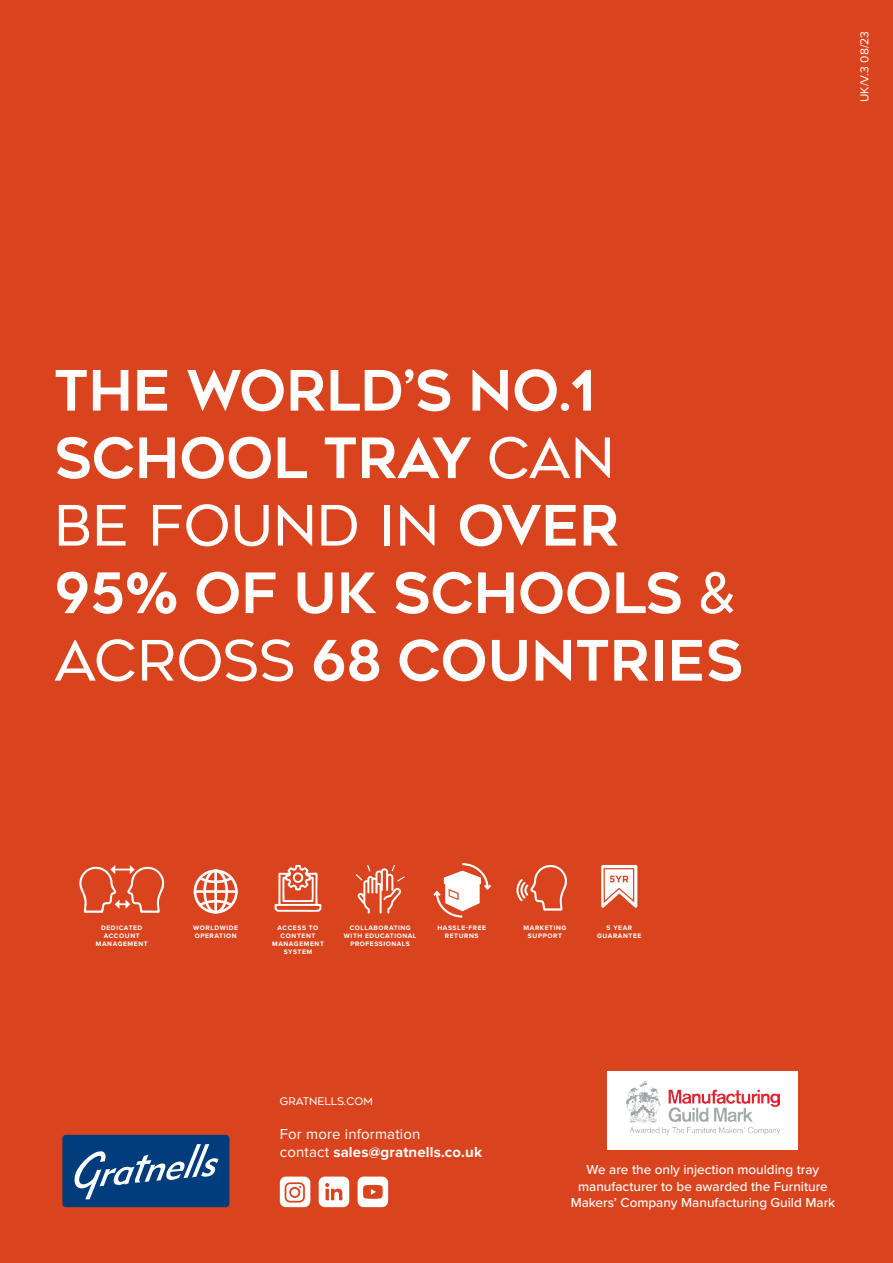
<style>
.page{position:relative;width:893px;height:1263px;background:#d9441e}
.page>*{position:absolute;margin:0;border:0;box-sizing:border-box;transform-origin:0 0}
.t1{font:700 55.5px/67.5px "Geometos Neue";color:#fff}
.t2{font:15px/18px "Proxima Nova";letter-spacing:.01em;color:#fff}
.t3{font:500 13.5px/16.5px "Proxima Nova";color:#fff;text-align:center}
.t4{font:12px "Proxima Nova";color:#fff}
.t5{font:10.5px "Geometos Neue";color:#fff}
.t6{font:700 6.75px/7.9px "Proxima Nova";letter-spacing:.09em;color:#fff;text-align:center}
.s1{font-weight:400}
.s2{font-weight:700}
</style>
<div class="page">
<div style="left:608px;top:1070px;width:190px;height:79px;background:#fff"></div>
<img style="left:626px;top:1082px;width:153px;height:52px">
<svg style="left:79px;top:865px;width:86px;height:48px"></svg>
<svg style="left:356px;top:865px;width:49px;height:48px"></svg>
<svg style="left:433px;top:863px;width:58px;height:54px"></svg>
<svg style="left:516px;top:865px;width:51px;height:45px"></svg>
<svg style="left:275px;top:865px;width:47px;height:47px"></svg>
<svg style="left:601px;top:865px;width:36px;height:43px"></svg>
<svg style="left:194px;top:869px;width:44px;height:44px"></svg>
<hr style="left:214px;top:869px;width:3px;height:44px;background:#fff">
<hr style="left:194px;top:890px;width:44px;height:3px;background:#fff">
<div style="left:62px;top:1135px;width:167px;height:72px;background:#013d7d;border-radius:4px"></div>
<svg style="left:74px;top:1144px;width:144px;height:55px"></svg>
<div style="left:319px;top:1176px;width:30px;height:31px;background:#fff;border-radius:6px"></div>
<svg style="left:325px;top:1183px;width:17px;height:17px"></svg>
<div style="left:358px;top:1176px;width:30px;height:31px;background:#fff;border-radius:6px"></div>
<svg style="left:363px;top:1185px;width:20px;height:14px"></svg>
<div style="left:280px;top:1176px;width:30px;height:31px;background:#fff;border-radius:6px"></div>
<svg style="left:285px;top:1182px;width:20px;height:20px"></svg>
<h3 class="t4" style="left:859px;top:102px;width:73px;rotate:-90deg">UK/V.3 08/23</h3>
<h1 class="t1" style="left:54px;top:359px;width:691px">THE WORLD’S NO.1<br>SCHOOL TRAY <span class="s1">CAN<br>BE FOUND IN</span> OVER<br>95% OF UK SCHOOLS <span class="s1">&amp;<br>ACROSS</span> 68 COUNTRIES</h1>
<p class="t6" style="left:96px;top:924px;width:53px">DEDICATED<br>ACCOUNT<br>MANAGEMENT</p>
<p class="t6" style="left:344px;top:924px;width:74px">COLLABORATING<br>WITH EDUCATIONAL<br>PROFESSIONALS</p>
<p class="t6" style="left:437px;top:924px;width:50px">HASSLE-FREE<br>RETURNS</p>
<p class="t6" style="left:523px;top:924px;width:44px">MARKETING<br>SUPPORT</p>
<p class="t6" style="left:193px;top:924px;width:46px;text-align:left">WORLDWIDE<br>OPERATION</p>
<p class="t6" style="left:272px;top:924px;width:53px">ACCESS TO<br>CONTENT<br>MANAGEMENT<br>SYSTEM</p>
<p class="t6" style="left:597px;top:924px;width:46px">5 YEAR<br>GUARANTEE</p>
<h3 class="t5" style="left:280px;top:1095px;width:95px">GRATNELLS.COM</h3>
<h2 class="t2" style="left:280px;top:1125px;width:204px">For more information<br>contact <span class="s2">sales@gratnells.co.uk</span></h2>
<h3 class="t3" style="left:571px;top:1161px;width:266px">We are the only injection moulding tray manufacturer to be awarded the Furniture<br>Makers’ Company Manufacturing Guild Mark</h3>
</div>
